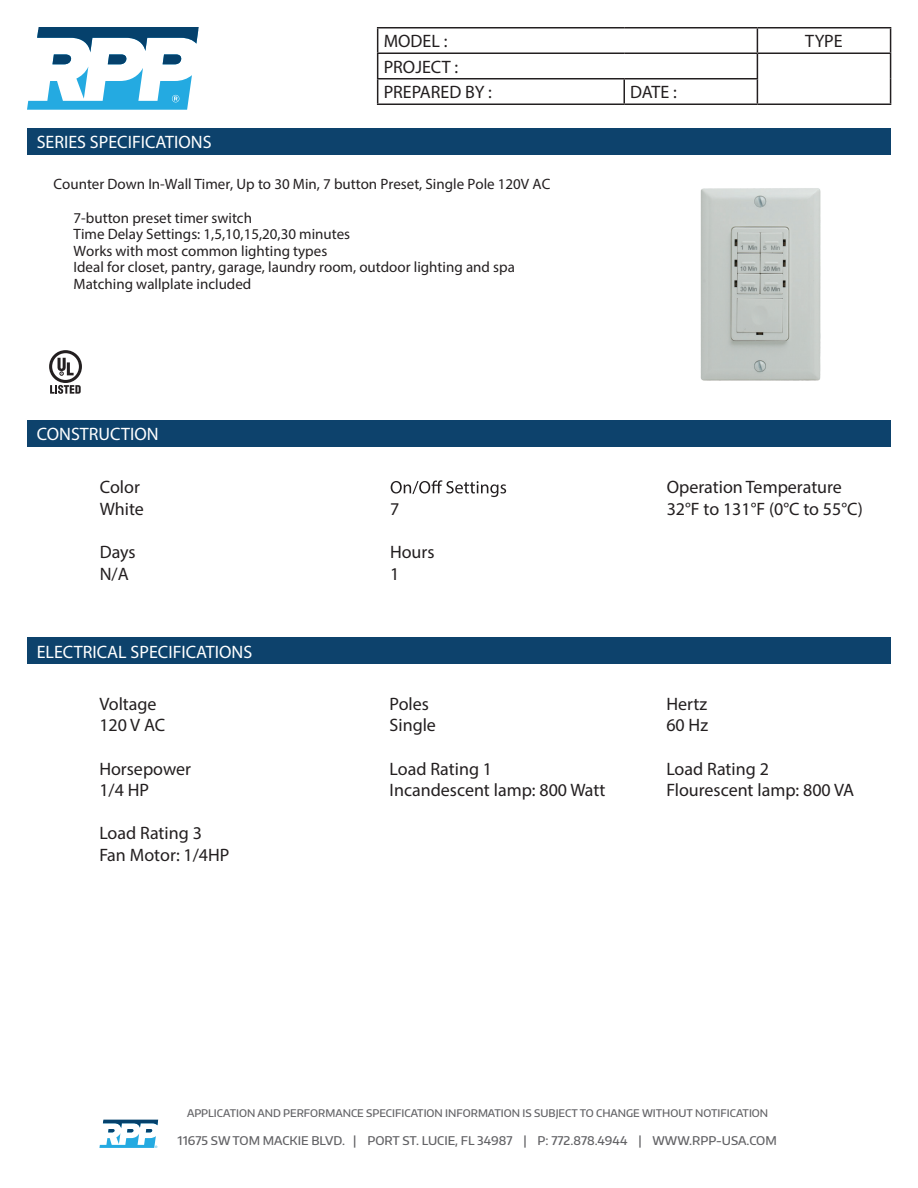
<style>
.page{position:relative;width:918px;height:1188px;background:#fff}
.page>*{position:absolute;margin:0;border:0;box-sizing:border-box;transform-origin:0 0}
.t1{font:18px/21.6px "Myriad Pro";color:#231f20}
.t2{font:18px "Myriad Pro";color:#fff}
.t3{font:15px/16.5px "Myriad Pro";color:#231f20}
.t4{font:500 12px "Encode Sans Normal";color:#636366}
.t5{font:500 10.5px "Encode Sans Normal";color:#636366}
</style>
<div class="page">
<svg style="left:27px;top:27px;width:172px;height:83px"></svg>
<hr style="left:377px;top:27px;width:247px;height:1px;background:#231f20">
<hr style="left:624px;top:27px;width:133px;height:1px;background:#231f20">
<hr style="left:757px;top:27px;width:134px;height:1px;background:#231f20">
<hr style="left:377px;top:52px;width:247px;height:2px;background:#231f20">
<hr style="left:624px;top:52px;width:133px;height:2px;background:#231f20">
<hr style="left:757px;top:52px;width:134px;height:2px;background:#231f20">
<hr style="left:377px;top:78px;width:247px;height:2px;background:#231f20">
<svg style="left:377px;top:28px;width:1px;height:76px"></svg>
<hr style="left:624px;top:78px;width:134px;height:2px;background:#231f20">
<hr style="left:623px;top:80px;width:2px;height:24px;background:#231f20">
<svg style="left:757px;top:28px;width:1px;height:76px"></svg>
<svg style="left:890px;top:28px;width:1px;height:76px"></svg>
<hr style="left:377px;top:104px;width:247px;height:1px;background:#231f20">
<hr style="left:624px;top:104px;width:133px;height:1px;background:#231f20">
<hr style="left:757px;top:104px;width:134px;height:1px;background:#231f20">
<div style="left:27px;top:129px;width:864px;height:26px;background:#0d426c"></div>
<div style="left:27px;top:420px;width:864px;height:27px;background:#0d426c"></div>
<svg style="left:391px;top:480px;width:115px;height:17px"></svg>
<div style="left:27px;top:637px;width:864px;height:27px;background:#0d426c"></div>
<svg style="left:49px;top:350px;width:33px;height:44px"></svg>
<img style="left:700px;top:188px;width:121px;height:193px">
<svg style="left:99px;top:1120px;width:59px;height:28px"></svg>
<p class="t2" style="left:37px;top:131px;width:176px">SERIES SPECIFICATIONS</p>
<p class="t1" style="left:384px;top:30px;width:65px">MODEL :</p>
<p class="t1" style="left:805px;top:30px;width:39px">TYPE</p>
<p class="t1" style="left:384px;top:54px;width:110px;line-height:25.5px">PROJECT :<br>PREPARED BY :</p>
<p class="t1" style="left:630px;top:81px;width:48px">DATE :</p>
<p class="t3" style="left:53px;top:176px;width:498px">Counter Down In-Wall Timer, Up to 30 Min, 7 button Preset, Single Pole 120V AC</p>
<p class="t3" style="left:74px;top:209px;width:443px">7-button preset timer switch<br>Time Delay Settings: 1,5,10,15,20,30 minutes<br>Works with most common lighting types<br>Ideal for closet, pantry, garage, laundry room, outdoor lighting and spa Matching wallplate included</p>
<p class="t2" style="left:37px;top:423px;width:123px">CONSTRUCTION</p>
<p class="t1" style="left:100px;top:476px;width:46px">Color<br>White</p>
<p class="t1" style="left:100px;top:541px;width:38px">Days<br>N/A</p>
<p class="t2" style="left:37px;top:640px;width:217px">ELECTRICAL SPECIFICATIONS</p>
<p class="t1" style="left:99px;top:693px;width:67px">Voltage<br>120 V AC</p>
<p class="t1" style="left:99px;top:758px;width:93px">Horsepower<br>1/4 HP</p>
<p class="t1" style="left:99px;top:822px;width:132px">Load Rating 3<br>Fan Motor: 1/4HP</p>
<p class="t1" style="left:390px;top:498px;width:11px">7</p>
<p class="t1" style="left:390px;top:541px;width:46px">Hours<br>1</p>
<p class="t1" style="left:390px;top:693px;width:48px">Poles<br>Single</p>
<p class="t1" style="left:390px;top:758px;width:217px">Load Rating 1<br>Incandescent lamp: 800 Watt</p>
<p class="t1" style="left:667px;top:476px;width:198px">Operation Temperature<br>32°F to 131°F (0°C to 55°C)</p>
<p class="t1" style="left:666px;top:693px;width:43px">Hertz<br>60 Hz</p>
<p class="t1" style="left:666px;top:758px;width:189px">Load Rating 2<br>Flourescent lamp: 800 VA</p>
<p class="t5" style="left:187px;top:1106px;width:583px">APPLICATION AND PERFORMANCE SPECIFICATION INFORMATION IS SUBJECT TO CHANGE WITHOUT NOTIFICATION</p>
<p class="t4" style="left:178px;top:1132px;width:601px">11675 SW TOM MACKIE BLVD. | PORT ST. LUCIE, FL 34987 | P: 772.878.4944 | WWW.RPP-USA.COM</p>
</div>
